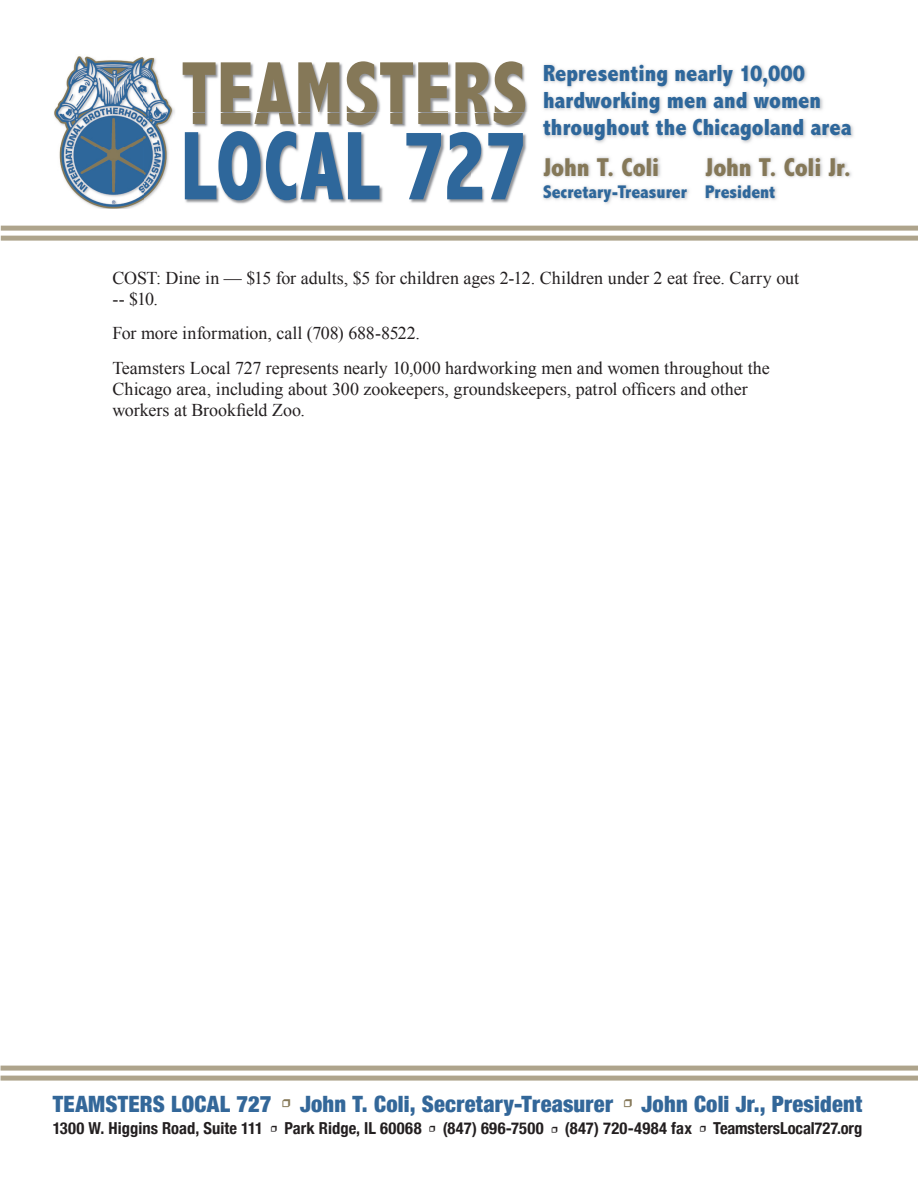
<style>
.page{position:relative;width:918px;height:1188px;background:#fff}
.page>*{position:absolute;margin:0;border:0;box-sizing:border-box;transform-origin:0 0}
.t1{font:800 condensed 98.55px "Abadi";letter-spacing:.01em;color:#2e679b;scale:.85 1}
.t2{font:800 condensed 90.45px "Abadi";letter-spacing:.01em;color:#857858;scale:.85 1}
.t3{font:800 condensed 26.1px "Abadi";letter-spacing:-.005em;color:#857858}
.t4{font:800 condensed 23.55px/26.8px "Abadi";letter-spacing:.005em;color:#2e679b}
.t5{font:900 condensed 22.5px "Helvetica Neue";letter-spacing:.01em;color:#336799}
.t6{font:800 condensed 18.45px "Abadi";color:#2e679b}
.PDF_Bodycopy{font:18px/21px "Times New Roman";letter-spacing:-.005em;color:#231f20}
.t7{font:700 condensed 16.5px "Helvetica Neue";letter-spacing:.005em;color:#231f20}
.s1{font-size:101.7px}
.s2{font-family:"Minion Pro";font-weight:400;font-stretch:normal;color:#867959}
.s3{font-family:"Minion Pro";font-weight:400;font-stretch:normal}
</style>
<div class="page">
<div style="left:1px;top:226px;width:917px;height:5px;background:#aea48c"></div>
<div style="left:1px;top:236px;width:917px;height:5px;background:#aea48c"></div>
<div style="left:1px;top:1066px;width:917px;height:5px;background:#aea48c"></div>
<div style="left:1px;top:1076px;width:917px;height:5px;background:#aea48c"></div>
<img style="left:183px;top:62px;width:345px;height:51px">
<img style="left:185px;top:113px;width:342px;height:91px">
<img style="left:193px;top:113px;width:330px;height:12px">
<img style="left:543px;top:156px;width:146px;height:48px">
<img style="left:543px;top:64px;width:311px;height:79px">
<img style="left:54px;top:85px;width:121px;height:124px">
<img style="left:66px;top:56px;width:95px;height:29px">
<img style="left:705px;top:156px;width:147px;height:44px">
<p class="t2" style="left:181px;top:41px;width:409px">TEAMSTERS</p>
<p class="t1" style="left:181px;top:109px;width:411px">LOCAL <span class="s1">727</span></p>
<p class="t4" style="left:543px;top:60px;width:310px">Representing nearly 10,000 hardworking men and women throughout the Chicagoland area</p>
<p class="t3" style="left:705px;top:152px;width:148px">John T. Coli Jr.</p>
<p class="t6" style="left:705px;top:181px;width:72px">President</p>
<p class="t3" style="left:543px;top:152px;width:118px">John T. Coli</p>
<p class="t6" style="left:543px;top:181px;width:145px">Secretary-Treasurer</p>
<p class="PDF_Bodycopy" style="left:112px;top:267px;width:688px">COST: Dine in — $15 for adults, $5 for children ages 2-12. Children under 2 eat free. Carry out -- $10.</p>
<p class="PDF_Bodycopy" style="left:112px;top:322px;width:309px">For more information, call (708) 688-8522.</p>
<p class="PDF_Bodycopy" style="left:112px;top:357px;width:659px">Teamsters Local 727 represents nearly 10,000 hardworking men and women throughout the<br>Chicago area, including about 300 zookeepers, groundskeepers, patrol officers and other workers at Brookfield Zoo.</p>
<p class="t5" style="left:53px;top:1085px;width:811px">TEAMSTERS LOCAL 727 <span class="s2">•</span> John T. Coli, Secretary-Treasurer <span class="s2">•</span> John Coli Jr., President</p>
<p class="t7" style="left:53px;top:1115px;width:811px">1300 W. Higgins Road, Suite 111 <span class="s3">•</span> Park Ridge, IL 60068 <span class="s3">•</span> (847) 696-7500 <span class="s3">•</span> (847) 720-4984 fax <span class="s3">•</span> TeamstersLocal727.org</p>
</div>
